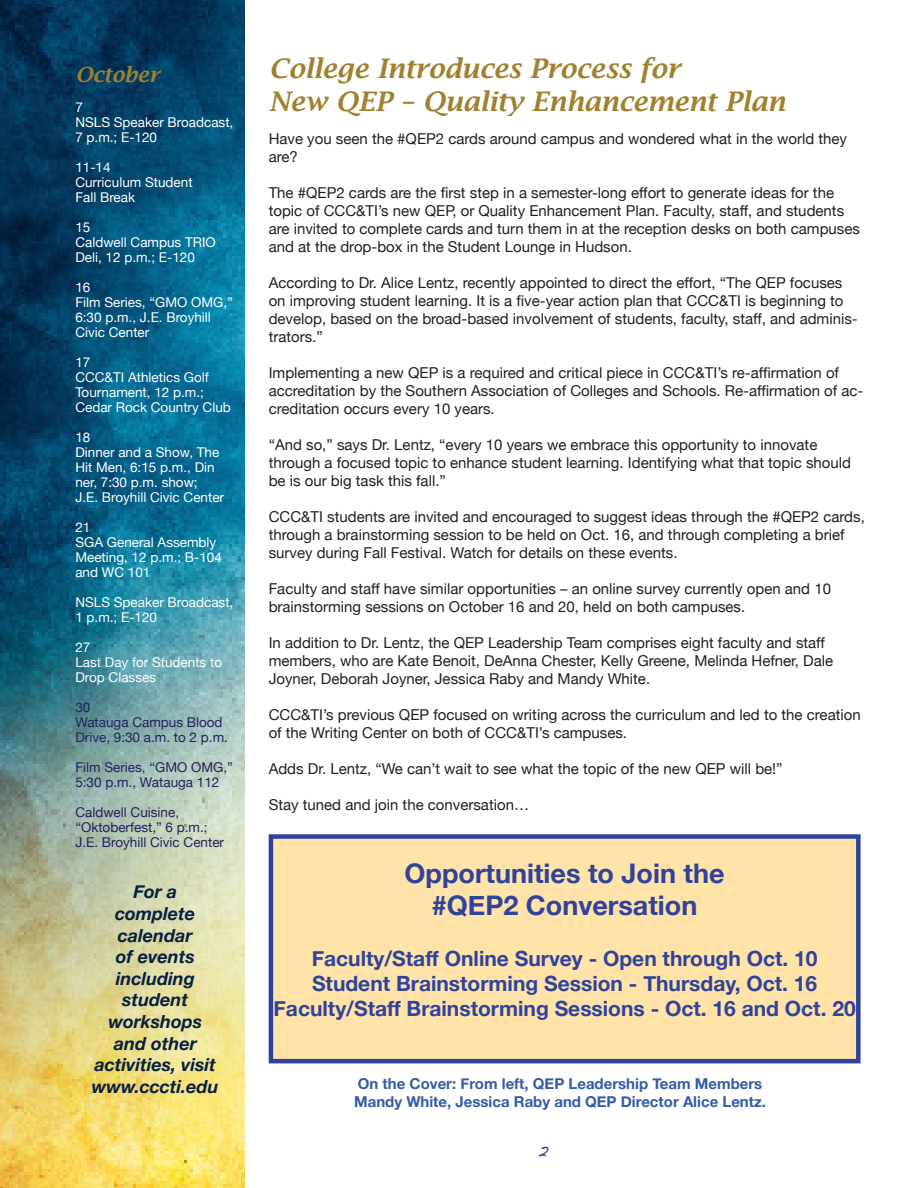
<style>
.page{position:relative;width:918px;height:1188px;background:#fff}
.page>*{position:absolute;margin:0;border:0;box-sizing:border-box;transform-origin:0 0}
.t1{font:italic 600 27px/32.4px "Lucida Bright";color:#a1812f}
.t2{font:700 27px/32.4px "Helvetica Neue";color:#2f439b;text-align:center}
.t3{font:700 21px/25.2px "Helvetica Neue";color:#2f439b;text-align:center}
.t4{font:italic 600 21px "Lucida Bright";color:#a1812f}
.t5{font:21px "Handwriting Dakota";color:#22408b}
.t6{font:italic 700 18px/21.6px "Helvetica Neue";color:#082041;text-align:center}
.t7{font:15px/18px "Helvetica Neue";color:#231f20}
.t8{font:700 15px/18px "Helvetica Neue";color:#345ba9}
.t9{font:13.5px/15px "Helvetica Neue";color:#fff}
.t10{font:13.5px/15px "Helvetica Neue";color:#25215c}
</style>
<div class="page">
<img style="left:0;top:0;width:245px;height:1188px">
<div style="left:271px;top:837px;width:587px;height:224px;background:#ffe3a9"></div>
<div style="left:269px;top:834px;width:592px;height:229px;border:4px solid #2f439b"></div>
<p class="t4" style="left:75px;top:62px;width:86px">October</p>
<p class="t9" style="left:75px;top:99px;width:160px">7<br>NSLS Speaker Broadcast,<br>7 p.m.; E-120</p>
<p class="t9" style="left:75px;top:159px;width:119px">11-14<br>Curriculum Student<br>Fall Break</p>
<p class="t9" style="left:75px;top:219px;width:142px">15<br>Caldwell Campus TRIO<br>Deli, 12 p.m.; E-120</p>
<p class="t9" style="left:75px;top:279px;width:159px">16<br>Film Series, “GMO OMG,”</p>
<p class="t9" style="left:75px;top:309px;width:137px">6:30 p.m., J.E. Broyhill<br>Civic Center</p>
<p class="t9" style="left:75px;top:354px;width:157px">17<br>CCC&amp;TI Athletics Golf<br>Tournament, 12 p.m.;<br>Cedar Rock Country Club</p>
<p class="t9" style="left:75px;top:429px;width:146px">18<br>Dinner and a Show, The<br>Hit Men, 6:15 p.m., Din ner, 7:30 p.m. show;</p>
<p class="t9" style="left:75px;top:489px;width:150px">J.E. Broyhill Civic Center</p>
<p class="t9" style="left:75px;top:519px;width:148px">21<br>SGA General Assembly<br>Meeting, 12 p.m.; B-104 and WC 101</p>
<p class="t9" style="left:75px;top:594px;width:160px">NSLS Speaker Broadcast,<br>1 p.m.; E-120</p>
<p class="t9" style="left:75px;top:639px;width:148px">27<br>Last Day for Students to<br>Drop Classes</p>
<p class="t10" style="left:75px;top:699px;width:154px">30<br>Watauga Campus Blood<br>Drive, 9:30 a.m. to 2 p.m.</p>
<p class="t10" style="left:75px;top:759px;width:159px">Film Series, “GMO OMG,”</p>
<p class="t10" style="left:75px;top:774px;width:146px">5:30 p.m., Watauga 112</p>
<p class="t10" style="left:75px;top:804px;width:134px">Caldwell Cuisine, “Oktoberfest,” 6 p.m.;</p>
<p class="t10" style="left:75px;top:834px;width:150px">J.E. Broyhill Civic Center</p>
<p class="t6" style="left:92px;top:881px;width:128px">For a complete calendar<br>of events including student workshops and other activities, visit www.cccti.edu</p>
<h1 class="t1" style="left:269px;top:52px;width:518px">College Introduces Process for<br>New QEP – Quality Enhancement Plan</h1>
<p class="t7" style="left:269px;top:130px;width:580px">Have you seen the #QEP2 cards around campus and wondered what in the world they are?</p>
<p class="t7" style="left:269px;top:184px;width:567px">The #QEP2 cards are the first step in a semester-long effort to generate ideas for the</p>
<p class="t7" style="left:269px;top:202px;width:593px">topic of CCC&amp;TI’s new QEP, or Quality Enhancement Plan. Faculty, staff, and students are invited to complete cards and turn them in at the reception desks on both campuses and at the drop-box in the Student Lounge in Hudson.</p>
<p class="t7" style="left:269px;top:274px;width:575px">According to Dr. Alice Lentz, recently appointed to direct the effort, “The QEP focuses</p>
<p class="t7" style="left:269px;top:292px;width:576px">on improving student learning. It is a five-year action plan that CCC&amp;TI is beginning to</p>
<p class="t7" style="left:269px;top:310px;width:591px">develop, based on the broad-based involvement of students, faculty, staff, and adminis&shy;trators.”</p>
<p class="t7" style="left:269px;top:364px;width:596px">Implementing a new QEP is a required and critical piece in CCC&amp;TI’s re-affirmation of accreditation by the Southern Association of Colleges and Schools. Re-affirmation of ac&shy;creditation occurs every 10 years.</p>
<p class="t7" style="left:269px;top:436px;width:584px">“And so,” says Dr. Lentz, “every 10 years we embrace this opportunity to innovate through a focused topic to enhance student learning. Identifying what that topic should be is our big task this fall.”</p>
<p class="t7" style="left:269px;top:508px;width:598px">CCC&amp;TI students are invited and encouraged to suggest ideas through the #QEP2 cards, through a brainstorming session to be held on Oct. 16, and through completing a brief survey during Fall Festival. Watch for details on these events.</p>
<p class="t7" style="left:269px;top:580px;width:564px">Faculty and staff have similar opportunities – an online survey currently open and 10 brainstorming sessions on October 16 and 20, held on both campuses.</p>
<p class="t7" style="left:269px;top:634px;width:566px">In addition to Dr. Lentz, the QEP Leadership Team comprises eight faculty and staff members, who are Kate Benoit, DeAnna Chester, Kelly Greene, Melinda Hefner, Dale<br>Joyner, Deborah Joyner, Jessica Raby and Mandy White.</p>
<p class="t7" style="left:269px;top:706px;width:594px">CCC&amp;TI’s previous QEP focused on writing across the curriculum and led to the creation of the Writing Center on both of CCC&amp;TI’s campuses.</p>
<p class="t7" style="left:269px;top:760px;width:515px">Adds Dr. Lentz, “We can’t wait to see what the topic of the new QEP will be!”</p>
<p class="t7" style="left:269px;top:796px;width:262px">Stay tuned and join the conversation…</p>
<h2 class="t2" style="left:405px;top:856px;width:321px">Opportunities to Join the #QEP2 Conversation</h2>
<h3 class="t3" style="left:274px;top:945px;width:584px">Faculty/Staff Online Survey - Open through Oct. 10<br>Student Brainstorming Session - Thursday, Oct. 16<br>Faculty/Staff Brainstorming Sessions - Oct. 16 and Oct. 20</h3>
<p class="t8" style="left:354px;top:1075px;width:413px">On the Cover: From left, QEP Leadership Team Members<br>Mandy White, Jessica Raby and QEP Director Alice Lentz.</p>
<p class="t5" style="left:537px;top:1137px;width:13px">2</p>
</div>
